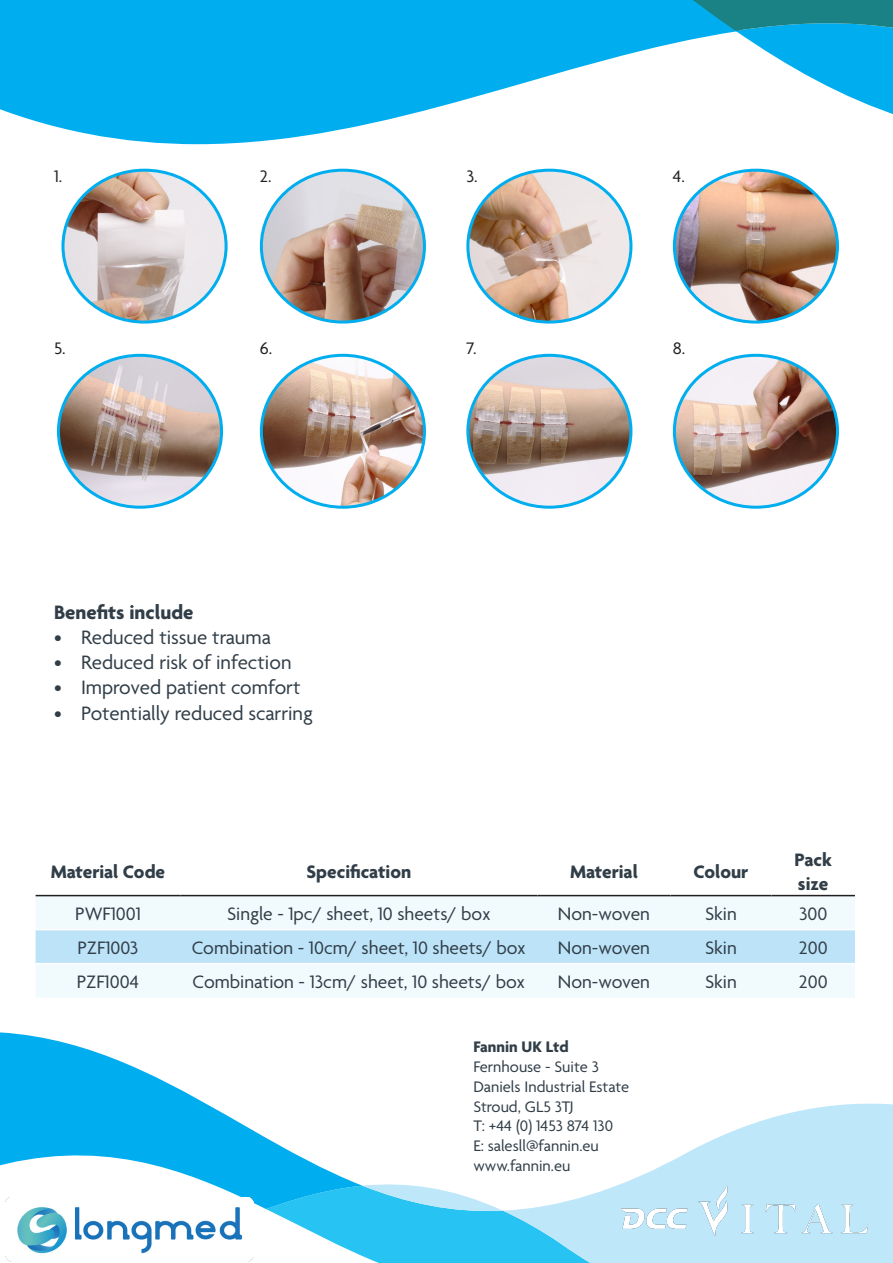
<style>
.page{position:relative;width:893px;height:1263px;background:#fff}
.page>*{position:absolute;margin:0;border:0;box-sizing:border-box;transform-origin:0 0}
.t1{font:21px "Agenda";color:#313e48}
.t2{font:700 21px "Agenda";color:#313e48}
.t3{font:19.5px "Agenda";color:#313e48}
.t4{font:700 19.5px/23.4px "Agenda";color:#313e48}
.t5{font:18px "Agenda";color:#231f20}
.t6{font:16.5px/19.8px "Agenda";color:#313e48}
.t7{font:700 16.5px "Agenda";color:#313e48}
</style>
<div class="page">
<img style="left:674px;top:355px;width:163px;height:152px">
<div style="left:673px;top:354px;width:166px;height:155px;border:3px solid #00aeef;border-radius:50%"></div>
<img style="left:468px;top:170px;width:163px;height:152px">
<div style="left:466px;top:169px;width:166px;height:155px;border:3px solid #00aeef;border-radius:50%"></div>
<img style="left:674px;top:170px;width:163px;height:150px">
<div style="left:673px;top:169px;width:166px;height:155px;border:3px solid #00aeef;border-radius:50%"></div>
<img style="left:58px;top:355px;width:164px;height:152px">
<div style="left:57px;top:354px;width:166px;height:155px;border:3px solid #00aeef;border-radius:50%"></div>
<img style="left:261px;top:355px;width:163px;height:152px">
<div style="left:260px;top:354px;width:166px;height:155px;border:3px solid #00aeef;border-radius:50%"></div>
<img style="left:468px;top:355px;width:163px;height:152px">
<div style="left:466px;top:354px;width:166px;height:155px;border:3px solid #00aeef;border-radius:50%"></div>
<img style="left:261px;top:170px;width:163px;height:150px">
<div style="left:260px;top:169px;width:166px;height:155px;border:3px solid #00aeef;border-radius:50%"></div>
<img style="left:63px;top:170px;width:163px;height:150px">
<div style="left:61px;top:169px;width:167px;height:155px;border:3px solid #00aeef;border-radius:50%"></div>
<div style="left:36px;top:896px;width:819px;height:101px;background:#f1fafd"></div>
<div style="left:36px;top:930px;width:819px;height:33px;background:#bde3f8"></div>
<hr style="left:36px;top:895px;width:144px;height:1px;background:#231f20">
<hr style="left:180px;top:895px;width:357px;height:1px;background:#231f20">
<hr style="left:537px;top:895px;width:133px;height:1px;background:#231f20">
<hr style="left:670px;top:895px;width:101px;height:1px;background:#231f20">
<hr style="left:771px;top:895px;width:84px;height:1px;background:#231f20">
<hr style="left:36px;top:929px;width:144px;height:1px;background:#fff">
<hr style="left:180px;top:929px;width:357px;height:1px;background:#fff">
<hr style="left:537px;top:929px;width:133px;height:1px;background:#fff">
<hr style="left:670px;top:929px;width:101px;height:1px;background:#fff">
<hr style="left:771px;top:929px;width:84px;height:1px;background:#fff">
<hr style="left:36px;top:963px;width:144px;height:1px;background:#fff">
<hr style="left:180px;top:963px;width:357px;height:1px;background:#fff">
<hr style="left:537px;top:963px;width:133px;height:1px;background:#fff">
<hr style="left:670px;top:963px;width:101px;height:1px;background:#fff">
<hr style="left:771px;top:963px;width:84px;height:1px;background:#fff">
<svg style="left:640px;top:1103px;width:253px;height:73px;fill:#bee7fa"></svg>
<div style="left:627px;top:1176px;width:230px;height:86px;background:#bee7fa"></div>
<div style="left:857px;top:1165px;width:36px;height:97px;background:#bee7fa"></div>
<svg style="left:0;top:984px;width:362px;height:119px"></svg>
<svg style="left:0;top:1103px;width:627px;height:159px"></svg>
<svg style="left:0;top:0;width:893px;height:145px"></svg>
<img style="left:5px;top:1198px;width:248px;height:63px">
<img style="left:621px;top:1185px;width:247px;height:52px">
<p class="t5" style="left:54px;top:166px;width:10px">1.</p>
<p class="t5" style="left:260px;top:166px;width:13px">2.</p>
<p class="t5" style="left:466px;top:166px;width:13px">3.</p>
<p class="t5" style="left:673px;top:166px;width:14px">4.</p>
<p class="t5" style="left:54px;top:338px;width:13px">5.</p>
<p class="t5" style="left:260px;top:338px;width:14px">6.</p>
<p class="t5" style="left:466px;top:338px;width:12px">7.</p>
<p class="t5" style="left:673px;top:338px;width:14px">8.</p>
<p class="t2" style="left:54px;top:601px;width:141px">Benefits include</p>
<p class="t1" style="left:54px;top:626px;width:218px">• Reduced tissue trauma</p>
<p class="t1" style="left:54px;top:651px;width:239px">• Reduced risk of infection</p>
<p class="t1" style="left:54px;top:676px;width:248px">• Improved patient comfort</p>
<p class="t1" style="left:54px;top:702px;width:260px">• Potentially reduced scarring</p>
<p class="t4" style="left:51px;top:861px;width:116px">Material Code</p>
<p class="t4" style="left:307px;top:861px;width:106px">Specification</p>
<p class="t4" style="left:570px;top:861px;width:69px">Material</p>
<p class="t4" style="left:693px;top:861px;width:56px">Colour</p>
<p class="t4" style="left:795px;top:849px;width:39px">Pack size</p>
<p class="t3" style="left:75px;top:903px;width:67px">PWF1001</p>
<p class="t3" style="left:227px;top:903px;width:265px">Single - 1pc/ sheet, 10 sheets/ box</p>
<p class="t3" style="left:558px;top:903px;width:94px">Non-woven</p>
<p class="t3" style="left:705px;top:903px;width:33px">Skin</p>
<p class="t3" style="left:799px;top:903px;width:30px">300</p>
<p class="t3" style="left:78px;top:937px;width:62px">PZF1003</p>
<p class="t3" style="left:192px;top:937px;width:335px">Combination - 10cm/ sheet, 10 sheets/ box</p>
<p class="t3" style="left:558px;top:937px;width:94px">Non-woven</p>
<p class="t3" style="left:705px;top:937px;width:33px">Skin</p>
<p class="t3" style="left:799px;top:937px;width:30px">200</p>
<p class="t3" style="left:77px;top:971px;width:64px">PZF1004</p>
<p class="t3" style="left:193px;top:971px;width:334px">Combination - 13cm/ sheet, 10 sheets/ box</p>
<p class="t3" style="left:558px;top:971px;width:94px">Non-woven</p>
<p class="t3" style="left:705px;top:971px;width:33px">Skin</p>
<p class="t3" style="left:799px;top:971px;width:30px">200</p>
<p class="t7" style="left:473px;top:1038px;width:97px">Fannin UK Ltd</p>
<p class="t6" style="left:473px;top:1058px;width:127px">Fernhouse - Suite 3</p>
<p class="t6" style="left:473px;top:1077px;width:157px">Daniels Industrial Estate</p>
<p class="t6" style="left:473px;top:1097px;width:102px">Stroud, GL5 3TJ</p>
<p class="t6" style="left:473px;top:1117px;width:141px">T: +44 (0) 1453 874 130</p>
<p class="t6" style="left:473px;top:1137px;width:127px">E: salesll@fannin.eu www.fannin.eu</p>
</div>
